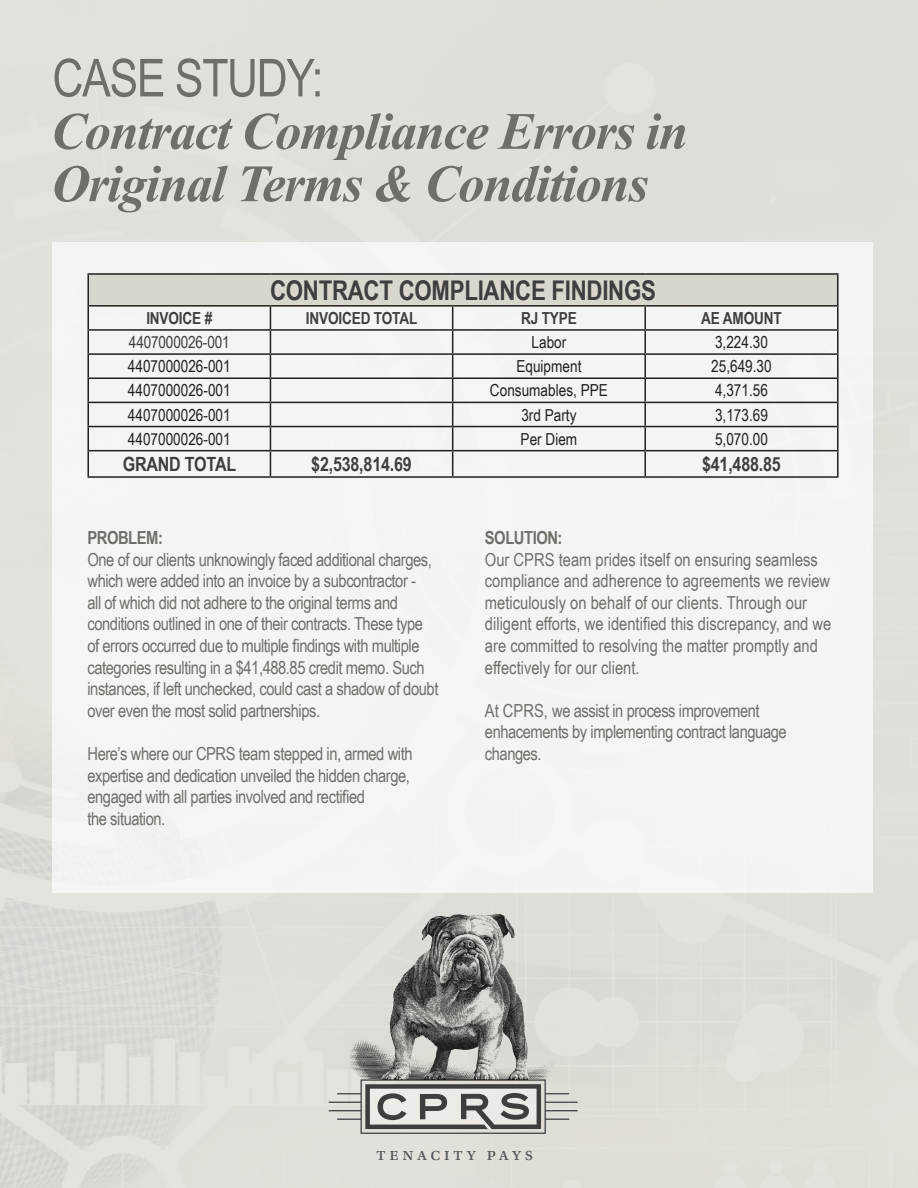
<style>
.page{position:relative;width:918px;height:1188px;background:#e0ded8}
.page>*{position:absolute;margin:0;border:0;box-sizing:border-box;transform-origin:0 0}
.t1{font:italic 700 52.35px/52.3px "Times New Roman";letter-spacing:-.025em;color:#6f6f69}
.t2{font:700 27.15px "Arial Narrow";letter-spacing:-.01em;color:#3e3e3f}
.t3{font:700 19.65px "Arial Narrow";letter-spacing:-.01em;color:#3e3e3f}
.t4{font:18px/21.6px "Arial Narrow";letter-spacing:-.025em;color:#6f6f69}
.t5{font:18px/21.6px "Arial Narrow";color:#6f6f69}
.t6{font:18px "Utopia Std";letter-spacing:.205em;color:#545557}
.t7{font:16.65px "Arial Narrow";color:#231f20}
.t8{font:700 16.65px "Arial Narrow";letter-spacing:-.01em;color:#3e3e3f}
.t9{font:16.65px "Arial Narrow";letter-spacing:-.01em;color:#3e3e3f}
.s1{font-family:"Arial Narrow";font-weight:400;font-style:normal}
.s2{font-weight:700}
</style>
<div class="page">
<div style="left:52px;top:242px;width:821px;height:650px;background:#f4f4f2"></div>
<div style="left:88px;top:274px;width:750px;height:32px;background:#d9d6cd"></div>
<hr style="left:87px;top:273px;width:183px;height:2px;background:#231f20">
<hr style="left:87px;top:275px;width:2px;height:30px;background:#231f20">
<hr style="left:270px;top:273px;width:183px;height:2px;background:#231f20">
<hr style="left:453px;top:273px;width:192px;height:2px;background:#231f20">
<hr style="left:645px;top:273px;width:194px;height:2px;background:#231f20">
<hr style="left:837px;top:275px;width:2px;height:30px;background:#231f20">
<hr style="left:87px;top:305px;width:183px;height:2px;background:#231f20">
<hr style="left:87px;top:307px;width:2px;height:22px;background:#231f20">
<hr style="left:270px;top:305px;width:183px;height:2px;background:#231f20">
<hr style="left:453px;top:305px;width:192px;height:2px;background:#231f20">
<hr style="left:645px;top:305px;width:194px;height:2px;background:#231f20">
<hr style="left:644px;top:307px;width:2px;height:22px;background:#231f20">
<hr style="left:837px;top:307px;width:2px;height:22px;background:#231f20">
<hr style="left:87px;top:329px;width:183px;height:2px;background:#231f20">
<hr style="left:87px;top:331px;width:2px;height:22px;background:#231f20">
<hr style="left:270px;top:329px;width:183px;height:2px;background:#231f20">
<hr style="left:453px;top:329px;width:192px;height:2px;background:#231f20">
<hr style="left:645px;top:329px;width:194px;height:2px;background:#231f20">
<hr style="left:644px;top:331px;width:2px;height:22px;background:#231f20">
<hr style="left:837px;top:331px;width:2px;height:22px;background:#231f20">
<hr style="left:87px;top:353px;width:183px;height:2px;background:#231f20">
<hr style="left:87px;top:355px;width:2px;height:23px;background:#231f20">
<hr style="left:270px;top:353px;width:183px;height:2px;background:#231f20">
<hr style="left:453px;top:353px;width:192px;height:2px;background:#231f20">
<hr style="left:645px;top:353px;width:194px;height:2px;background:#231f20">
<hr style="left:644px;top:355px;width:2px;height:23px;background:#231f20">
<hr style="left:837px;top:355px;width:2px;height:23px;background:#231f20">
<hr style="left:87px;top:378px;width:183px;height:1px;background:#231f20">
<hr style="left:87px;top:379px;width:2px;height:23px;background:#231f20">
<hr style="left:270px;top:378px;width:183px;height:1px;background:#231f20">
<hr style="left:453px;top:378px;width:192px;height:1px;background:#231f20">
<hr style="left:645px;top:378px;width:194px;height:1px;background:#231f20">
<hr style="left:644px;top:379px;width:2px;height:23px;background:#231f20">
<hr style="left:837px;top:379px;width:2px;height:23px;background:#231f20">
<hr style="left:87px;top:402px;width:183px;height:1px;background:#231f20">
<hr style="left:87px;top:403px;width:2px;height:23px;background:#231f20">
<hr style="left:270px;top:402px;width:183px;height:1px;background:#231f20">
<hr style="left:453px;top:402px;width:192px;height:1px;background:#231f20">
<hr style="left:645px;top:402px;width:194px;height:1px;background:#231f20">
<hr style="left:644px;top:403px;width:2px;height:23px;background:#231f20">
<hr style="left:837px;top:403px;width:2px;height:23px;background:#231f20">
<hr style="left:87px;top:426px;width:183px;height:1px;background:#231f20">
<hr style="left:87px;top:427px;width:2px;height:23px;background:#231f20">
<hr style="left:270px;top:426px;width:183px;height:1px;background:#231f20">
<hr style="left:453px;top:426px;width:192px;height:1px;background:#231f20">
<hr style="left:645px;top:426px;width:194px;height:1px;background:#231f20">
<hr style="left:644px;top:427px;width:2px;height:23px;background:#231f20">
<hr style="left:837px;top:427px;width:2px;height:23px;background:#231f20">
<hr style="left:87px;top:450px;width:183px;height:1px;background:#231f20">
<hr style="left:87px;top:451px;width:2px;height:25px;background:#231f20">
<hr style="left:270px;top:450px;width:183px;height:1px;background:#231f20">
<svg style="left:270px;top:307px;width:1px;height:169px"></svg>
<hr style="left:453px;top:450px;width:192px;height:1px;background:#231f20">
<svg style="left:452px;top:307px;width:1px;height:169px"></svg>
<hr style="left:645px;top:450px;width:194px;height:1px;background:#231f20">
<hr style="left:644px;top:451px;width:2px;height:25px;background:#231f20">
<hr style="left:837px;top:451px;width:2px;height:25px;background:#231f20">
<hr style="left:87px;top:476px;width:183px;height:2px;background:#231f20">
<hr style="left:270px;top:476px;width:183px;height:2px;background:#231f20">
<hr style="left:453px;top:476px;width:192px;height:2px;background:#231f20">
<hr style="left:645px;top:476px;width:194px;height:2px;background:#231f20">
<svg style="left:329px;top:1085px;width:249px;height:49px"></svg>
<img style="left:349px;top:914px;width:206px;height:171px">
<p class="t1" style="left:51px;top:51px;width:638px"><span class="s1">CASE STUDY:<br></span>Contract Compliance Errors in<br>Original Terms &amp; Conditions</p>
<p class="t2" style="left:270px;top:270px;width:387px">CONTRACT COMPLIANCE FINDINGS</p>
<p class="t8" style="left:146px;top:305px;width:67px">INVOICE #</p>
<p class="t8" style="left:306px;top:305px;width:113px">INVOICED TOTAL</p>
<p class="t8" style="left:521px;top:305px;width:57px">RJ TYPE</p>
<p class="t8" style="left:701px;top:305px;width:82px">AE AMOUNT</p>
<p class="t9" style="left:129px;top:330px;width:102px">4407000026-001</p>
<p class="t7" style="left:532px;top:330px;width:36px">Labor</p>
<p class="t7" style="left:715px;top:330px;width:54px">3,224.30</p>
<p class="t7" style="left:128px;top:354px;width:104px">4407000026-001</p>
<p class="t7" style="left:516px;top:354px;width:67px">Equipment</p>
<p class="t7" style="left:711px;top:354px;width:62px">25,649.30</p>
<p class="t7" style="left:128px;top:378px;width:104px">4407000026-001</p>
<p class="t7" style="left:490px;top:378px;width:119px">Consumables, PPE</p>
<p class="t7" style="left:715px;top:378px;width:54px">4,371.56</p>
<p class="t7" style="left:128px;top:402px;width:104px">4407000026-001</p>
<p class="t7" style="left:521px;top:402px;width:57px">3rd Party</p>
<p class="t7" style="left:715px;top:402px;width:54px">3,173.69</p>
<p class="t7" style="left:128px;top:427px;width:104px">4407000026-001</p>
<p class="t7" style="left:521px;top:427px;width:58px">Per Diem</p>
<p class="t7" style="left:715px;top:427px;width:54px">5,070.00</p>
<p class="t3" style="left:123px;top:449px;width:115px">GRAND TOTAL</p>
<p class="t3" style="left:311px;top:449px;width:102px">$2,538,814.69</p>
<p class="t3" style="left:702px;top:449px;width:80px">$41,488.85</p>
<p class="t4" style="left:87px;top:526px;width:352px"><span class="s2">PROBLEM:<br></span>One of our clients unknowingly faced additional charges, which were added into an invoice by a subcontractor -<br>all of which did not adhere to the original terms and conditions outlined in one of their contracts. These type of errors occurred due to multiple findings with multiple categories resulting in a $41,488.85 credit memo. Such instances, if left unchecked, could cast a shadow of doubt over even the most solid partnerships.</p>
<p class="t4" style="left:87px;top:742px;width:327px">Here’s where our CPRS team stepped in, armed with expertise and dedication unveiled the hidden charge, engaged with all parties involved and rectified<br>the situation.</p>
<p class="t5" style="left:485px;top:526px;width:348px"><span class="s2">SOLUTION:<br></span>Our CPRS team prides itself on ensuring seamless compliance and adherence to agreements we review meticulously on behalf of our clients. Through our diligent efforts, we identified this discrepancy, and we are committed to resolving the matter promptly and effectively for our client.</p>
<p class="t4" style="left:485px;top:699px;width:303px">At CPRS, we assist in process improvement enhacements by implementing contract language changes.</p>
<p class="t6" style="left:377px;top:1144px;width:158px">tenacity pays</p>
</div>
